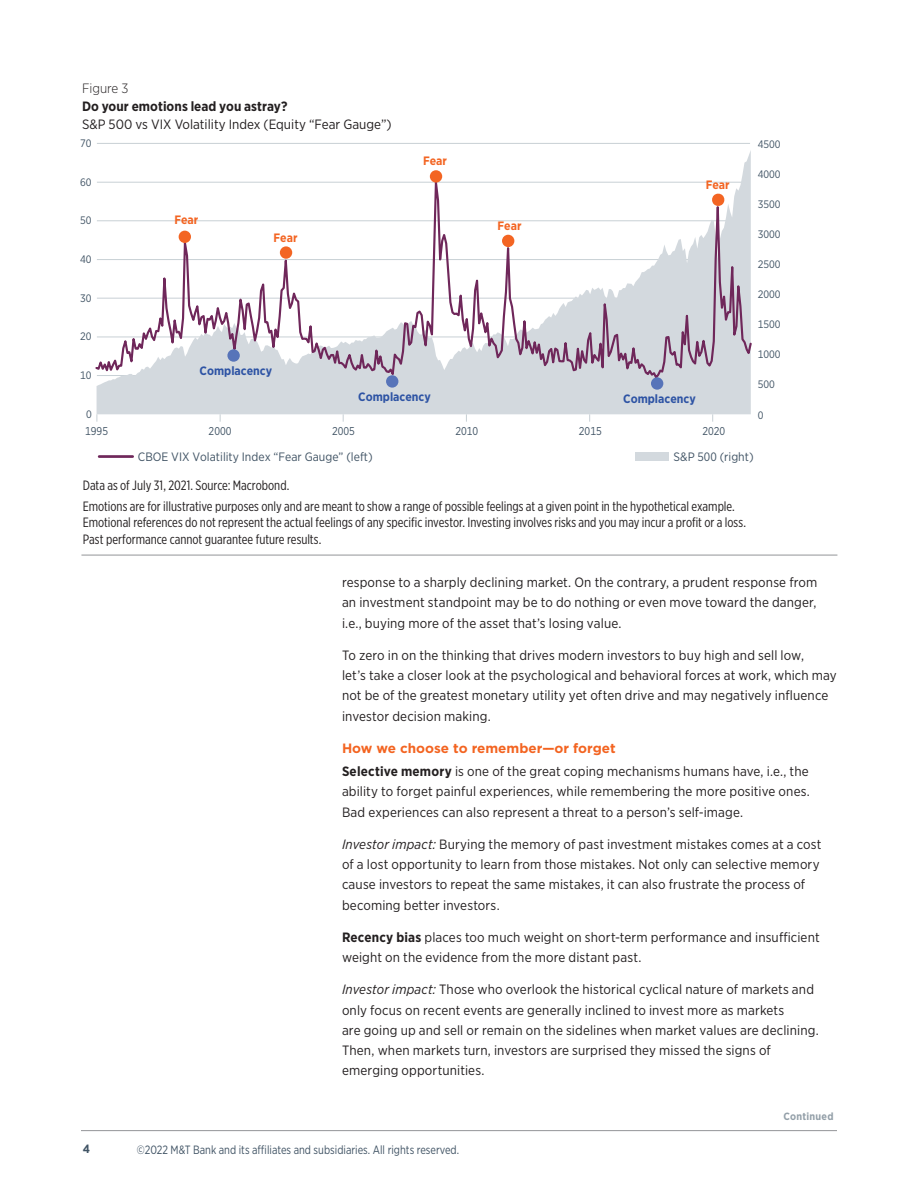
<style>
.page{position:relative;width:918px;height:1188px;background:#fff}
.page>*{position:absolute;margin:0;border:0;box-sizing:border-box;transform-origin:0 0}
.t1{font:13.5px/20.2px "Gotham Narrow";letter-spacing:.01em;color:#231f20}
.t2{font:13.5px/21px "Gotham X Narrow";color:#231f20}
.t3{font:700 13.5px "Gotham";color:#f36421}
.t4{font:700 13.5px "Gotham Narrow";letter-spacing:.005em;color:#231f20}
.t5{font:300 13.5px "Gotham Narrow";color:#231f20}
.t6{font:12.15px "Gotham Narrow";color:#405364}
.t7{font:700 12.15px "Gotham Narrow";color:#2d53a4}
.t8{font:700 12.15px "Gotham Narrow";color:#f36523}
.t9{font:12px "Gotham Narrow";color:#405364;scale:.9 1}
.t10{font:700 12px "Gotham Narrow";color:#405364}
.t11{font:11.4px "Gotham Narrow";color:#405364;scale:.95 1}
.t12{font:10.8px "Gotham Narrow";color:#405364}
.t13{font:700 10.5px "Gotham Narrow";letter-spacing:.025em;color:#94a0a9}
.s1{font-weight:700}
.s2{font-style:italic}
</style>
<div class="page">
<hr style="left:81px;top:1130px;width:756px;height:1px;background:#939598">
<hr style="left:81px;top:555px;width:756px;height:1px;background:#939598">
<hr style="left:97px;top:143px;width:653px;height:1px;background:#c8d0d5">
<div style="left:97px;top:403px;width:654px;height:11px;background:#d3d9de"></div>
<svg style="left:95px;top:150px;width:657px;height:253px"></svg>
<div style="left:635px;top:453px;width:34px;height:8px;background:#d3d9de"></div>
<hr style="left:99px;top:455px;width:34px;height:3px;background:#6f275a">
<div style="left:179px;top:231px;width:12px;height:12px;background:#f36523;border-radius:50%"></div>
<div style="left:227px;top:349px;width:13px;height:13px;background:#5774b9;border-radius:50%"></div>
<div style="left:280px;top:246px;width:12px;height:13px;background:#f36523;border-radius:50%"></div>
<div style="left:430px;top:170px;width:12px;height:13px;background:#f36523;border-radius:50%"></div>
<div style="left:502px;top:235px;width:12px;height:12px;background:#f36523;border-radius:50%"></div>
<svg style="left:711px;top:193px;width:14px;height:14px"></svg>
<div style="left:386px;top:375px;width:12px;height:13px;background:#5774b9;border-radius:50%"></div>
<div style="left:651px;top:377px;width:12px;height:13px;background:#5774b9;border-radius:50%"></div>
<p class="t5" style="left:82px;top:80px;width:48px">Figure 3</p>
<p class="t4" style="left:82px;top:97px;width:207px">Do your emotions lead you astray?</p>
<p class="t1" style="left:82px;top:114px;width:311px">S&amp;P 500 vs VIX Volatility Index (Equity “Fear Gauge”)</p>
<p class="t12" style="left:80px;top:136px;width:13px">70</p>
<p class="t12" style="left:80px;top:175px;width:13px">60</p>
<p class="t12" style="left:80px;top:214px;width:13px">50</p>
<p class="t12" style="left:80px;top:252px;width:13px">40</p>
<p class="t8" style="left:174px;top:212px;width:25px">Fear</p>
<p class="t8" style="left:274px;top:230px;width:25px">Fear</p>
<p class="t8" style="left:423px;top:153px;width:25px">Fear</p>
<p class="t8" style="left:498px;top:218px;width:25px">Fear</p>
<p class="t8" style="left:706px;top:177px;width:25px">Fear</p>
<p class="t12" style="left:80px;top:291px;width:13px">30</p>
<p class="t12" style="left:80px;top:330px;width:13px">20</p>
<p class="t12" style="left:80px;top:369px;width:13px">10</p>
<p class="t12" style="left:86px;top:407px;width:7px">0</p>
<p class="t7" style="left:200px;top:363px;width:74px">Complacency</p>
<p class="t7" style="left:358px;top:389px;width:74px">Complacency</p>
<p class="t7" style="left:623px;top:391px;width:74px">Complacency</p>
<p class="t12" style="left:758px;top:137px;width:24px">4500</p>
<p class="t12" style="left:758px;top:167px;width:24px">4000</p>
<p class="t12" style="left:758px;top:197px;width:24px">3500</p>
<p class="t12" style="left:758px;top:228px;width:24px">3000</p>
<p class="t12" style="left:758px;top:258px;width:24px">2500</p>
<p class="t12" style="left:758px;top:288px;width:24px">2000</p>
<p class="t12" style="left:758px;top:318px;width:24px">1500</p>
<p class="t12" style="left:758px;top:348px;width:24px">1000</p>
<p class="t12" style="left:758px;top:378px;width:19px">500</p>
<p class="t12" style="left:758px;top:408px;width:7px">0</p>
<p class="t11" style="left:85px;top:424px;width:26px">1995</p>
<p class="t11" style="left:209px;top:424px;width:26px">2000</p>
<p class="t11" style="left:332px;top:424px;width:26px">2005</p>
<p class="t11" style="left:455px;top:424px;width:26px">2010</p>
<p class="t11" style="left:579px;top:424px;width:26px">2015</p>
<p class="t11" style="left:702px;top:424px;width:26px">2020</p>
<p class="t6" style="left:138px;top:449px;width:236px">CBOE VIX Volatility Index “Fear Gauge” (left)</p>
<p class="t6" style="left:674px;top:449px;width:82px">S&amp;P 500 (right)</p>
<p class="t2" style="left:83px;top:474px;width:654px">Data as of July 31, 2021. Source: Macrobond.<br>Emotions are for illustrative purposes only and are meant to show a range of possible feelings at a given point in the hypothetical example.</p>
<p class="t2" style="left:83px;top:514px;width:665px;line-height:16.5px">Emotional references do not represent the actual feelings of any specific investor. Investing involves risks and you may incur a profit or a loss.<br>Past performance cannot guarantee future results.</p>
<p class="t1" style="left:342px;top:572px;width:477px;text-align:justify">response to a sharply declining market. On the contrary, a prudent response from an investment standpoint may be to do nothing or even move toward the danger, i.e., buying more of the asset that’s losing value.</p>
<p class="t1" style="left:342px;top:645px;width:496px">To zero in on the thinking that drives modern investors to buy high and sell low,<br>let’s take a closer look at the psychological and behavioral forces at work, which may not be of the greatest monetary utility yet often drive and may negatively influence investor decision making.</p>
<p class="t3" style="left:342px;top:739px;width:275px">How we choose to remember—or forget</p>
<p class="t1" style="left:342px;top:761px;width:469px;text-align:justify"><span class="s1">Selective memory</span> is one of the great coping mechanisms humans have, i.e., the ability to forget painful experiences, while remembering the more positive ones.<br>Bad experiences can also represent a threat to a person’s self-image.</p>
<p class="t1" style="left:342px;top:834px;width:481px"><span class="s2">Investor impact:</span> Burying the memory of past investment mistakes comes at a cost of a lost opportunity to learn from those mistakes. Not only can selective memory cause investors to repeat the same mistakes, it can also frustrate the process of becoming better investors.</p>
<p class="t1" style="left:342px;top:927px;width:479px"><span class="s1">Recency bias</span> places too much weight on short-term performance and insufficient weight on the evidence from the more distant past.</p>
<p class="t1" style="left:342px;top:979px;width:478px"><span class="s2">Investor impact:</span> Those who overlook the historical cyclical nature of markets and only focus on recent events are generally inclined to invest more as markets<br>are going up and sell or remain on the sidelines when market values are declining.<br>Then, when markets turn, investors are surprised they missed the signs of emerging opportunities.</p>
<p class="t13" style="left:783px;top:1110px;width:52px">Continued</p>
<p class="t10" style="left:83px;top:1142px;width:9px">4</p>
<p class="t9" style="left:137px;top:1142px;width:360px">©2022 M&amp;T Bank and its affiliates and subsidiaries. All rights reserved.</p>
</div>
